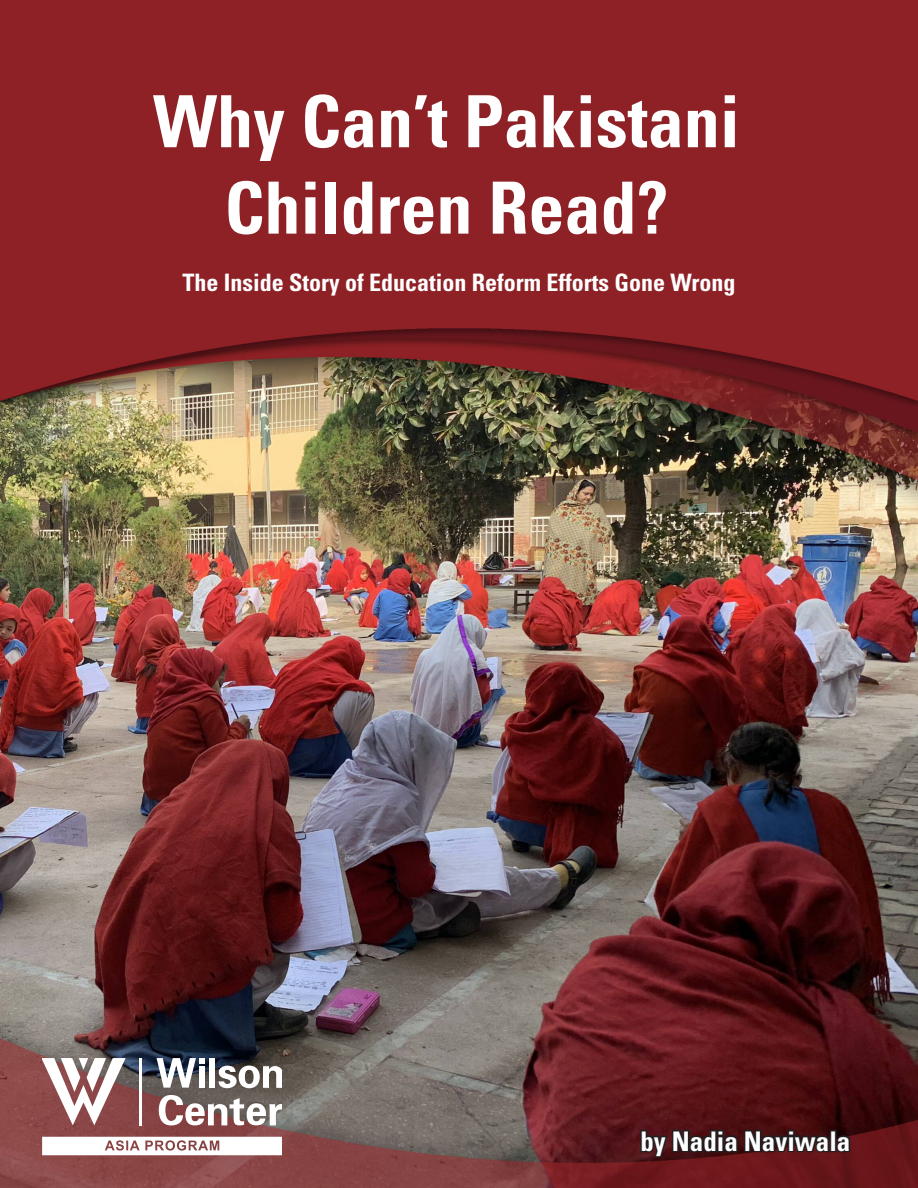
<style>
.page{position:relative;width:918px;height:1188px;background:#fff}
.page>*{position:absolute;margin:0;border:0;box-sizing:border-box;transform-origin:0 0}
.t1{font:700 condensed 72px/86.4px "Univers LT Std";color:#fff;text-align:center}
.t2{font:700 condensed 27px "Univers LT Std";color:#fff}
.t3{font:700 condensed 24px "Univers LT Std";color:#fff}
</style>
<div class="page">
<img style="left:0;top:0;width:918px;height:1188px">
<hr style="left:139px;top:1058px;width:2px;height:67px;background:#fff">
<div style="left:209px;top:1058px;width:6px;height:30px;background:#fff"></div>
<svg style="left:157px;top:1058px;width:48px;height:30px"></svg>
<svg style="left:219px;top:1066px;width:63px;height:22px"></svg>
<svg style="left:159px;top:1095px;width:123px;height:30px"></svg>
<svg style="left:43px;top:1058px;width:83px;height:67px"></svg>
<svg style="left:43px;top:1137px;width:239px;height:18px"></svg>
<svg style="left:639px;top:1081px;width:213px;height:100px;background:#4f1316"></svg>
<h1 class="t1" style="left:153px;top:78px;width:588px">Why Can’t Pakistani<br>Children Read?</h1>
<p class="t3" style="left:182px;top:268px;width:555px">The Inside Story of Education Reform Efforts Gone Wrong</p>
<p class="t2" style="left:640px;top:1125px;width:212px">by Nadia Naviwala</p>
</div>
